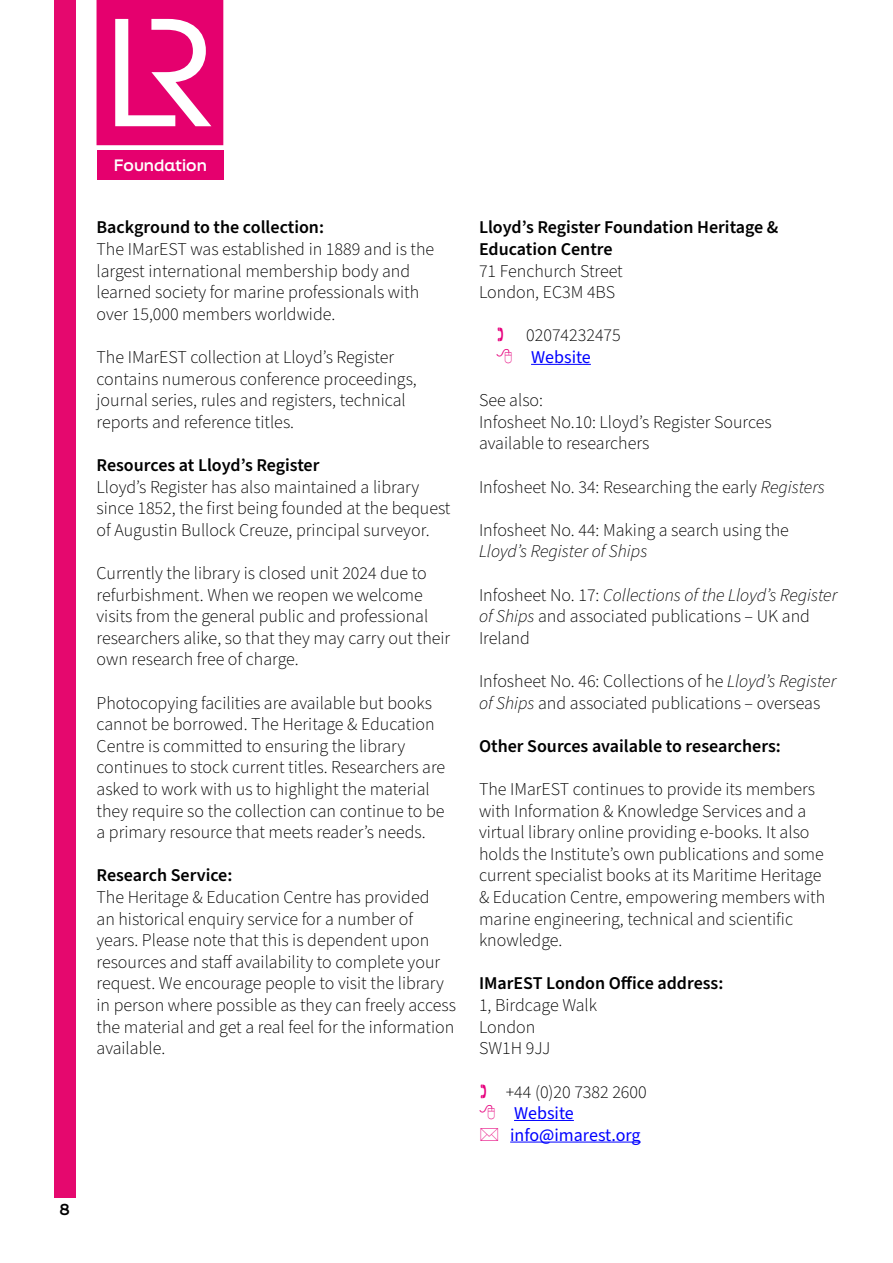
<style>
.page{position:relative;width:893px;height:1263px;background:#fff}
.page>*{position:absolute;margin:0;border:0;box-sizing:border-box;transform-origin:0 0}
.t1{font:300 18px/21.6px "Source Sans Pro";color:#000}
.t2{font:600 18px/21.6px "Source Sans Pro";color:#000}
.t3{font:18px "Source Sans Pro";color:#00f}
.t4{font:700 15.6px "Final Six";color:#fff}
.t5{font:700 15px "Final Six";color:#000}
.s1{font-style:italic}
</style>
<div class="page">
<div style="left:54px;top:0;width:21px;height:1197px;background:#e5086e"></div>
<svg style="left:97px;top:0;width:126px;height:145px"></svg>
<div style="left:97px;top:150px;width:126px;height:29px;background:#e5006e"></div>
<hr style="left:531px;top:364px;width:60px;height:1px;background:#00f">
<hr style="left:514px;top:1120px;width:60px;height:1px;background:#00f">
<hr style="left:510px;top:1141px;width:131px;height:1px;background:#00f">
<p class="t5" style="left:59px;top:1198px;width:12px">8</p>
<p class="t4" style="left:114px;top:153px;width:94px">Foundation</p>
<p class="t2" style="left:97px;top:217px;width:229px">Background to the collection:</p>
<p class="t1" style="left:97px;top:239px;width:339px">The IMarEST was established in 1889 and is the largest international membership body and learned society for marine professionals with</p>
<p class="t1" style="left:97px;top:304px;width:240px">over 15,000 members worldwide.</p>
<p class="t1" style="left:97px;top:347px;width:322px">The IMarEST collection at Lloyd’s Register contains numerous conference proceedings, journal series, rules and registers, technical reports and reference titles.</p>
<p class="t2" style="left:97px;top:455px;width:225px">Resources at Lloyd’s Register</p>
<p class="t1" style="left:97px;top:476px;width:356px">Lloyd’s Register has also maintained a library since 1852, the first being founded at the bequest of Augustin Bullock Creuze, principal surveyor.</p>
<p class="t1" style="left:97px;top:563px;width:355px">Currently the library is closed unit 2024 due to refurbishment. When we reopen we welcome visits from the general public and professional researchers alike, so that they may carry out their own research free of charge.</p>
<p class="t1" style="left:97px;top:692px;width:340px">Photocopying facilities are available but books cannot be borrowed. The Heritage &amp; Education<br>Centre is committed to ensuring the library</p>
<p class="t1" style="left:97px;top:757px;width:350px">continues to stock current titles. Researchers are asked to work with us to highlight the material they require so the collection can continue to be a primary resource that meets reader’s needs.</p>
<p class="t2" style="left:97px;top:865px;width:137px">Research Service:</p>
<p class="t1" style="left:97px;top:887px;width:361px">The Heritage &amp; Education Centre has provided<br>an historical enquiry service for a number of years. Please note that this is dependent upon resources and staff availability to complete your request. We encourage people to visit the library in person where possible as they can freely access the material and get a real feel for the information</p>
<p class="t1" style="left:97px;top:1038px;width:70px">available.</p>
<p class="t2" style="left:479px;top:217px;width:301px">Lloyd’s Register Foundation Heritage &amp;<br>Education Centre</p>
<p class="t1" style="left:479px;top:260px;width:145px">71 Fenchurch Street</p>
<p class="t1" style="left:479px;top:282px;width:138px">London, EC3M 4BS</p>
<p class="t1" style="left:526px;top:325px;width:96px">02074232475</p>
<p class="t3" style="left:531px;top:345px;width:61px">Website</p>
<p class="t1" style="left:479px;top:390px;width:66px">See also:</p>
<p class="t1" style="left:479px;top:412px;width:294px">Infosheet No.10: Lloyd’s Register Sources available to researchers</p>
<p class="t1" style="left:479px;top:476px;width:347px">Infosheet No. 34: Researching the early <span class="s1">Registers</span></p>
<p class="t1" style="left:479px;top:520px;width:311px">Infosheet No. 44: Making a search using the<br><span class="s1">Lloyd’s Register of Ships</span></p>
<p class="t1" style="left:479px;top:584px;width:360px">Infosheet No. 17: <span class="s1">Collections of the Lloyd’s Register of Ships</span> and associated publications – UK and<br>Ireland</p>
<p class="t1" style="left:479px;top:671px;width:359px">Infosheet No. 46: Collections of he <span class="s1">Lloyd’s Register of Ships</span> and associated publications – overseas</p>
<p class="t2" style="left:479px;top:736px;width:303px">Other Sources available to researchers:</p>
<p class="t1" style="left:479px;top:779px;width:348px">The IMarEST continues to provide its members with Information &amp; Knowledge Services and a virtual library online providing e-books. It also holds the Institute’s own publications and some current specialist books at its Maritime Heritage &amp; Education Centre, empowering members with marine engineering, technical and scientific</p>
<p class="t1" style="left:479px;top:930px;width:85px">knowledge.</p>
<p class="t2" style="left:479px;top:973px;width:246px">IMarEST London Office address:</p>
<p class="t1" style="left:479px;top:995px;width:120px">1, Birdcage Walk</p>
<p class="t1" style="left:479px;top:1016px;width:58px">London</p>
<p class="t1" style="left:479px;top:1038px;width:73px">SW1H 9JJ</p>
<p class="t1" style="left:506px;top:1081px;width:142px">+44 (0)20 7382 2600</p>
<p class="t3" style="left:514px;top:1101px;width:61px">Website</p>
<p class="t3" style="left:510px;top:1123px;width:132px">info@imarest.org</p>
</div>
